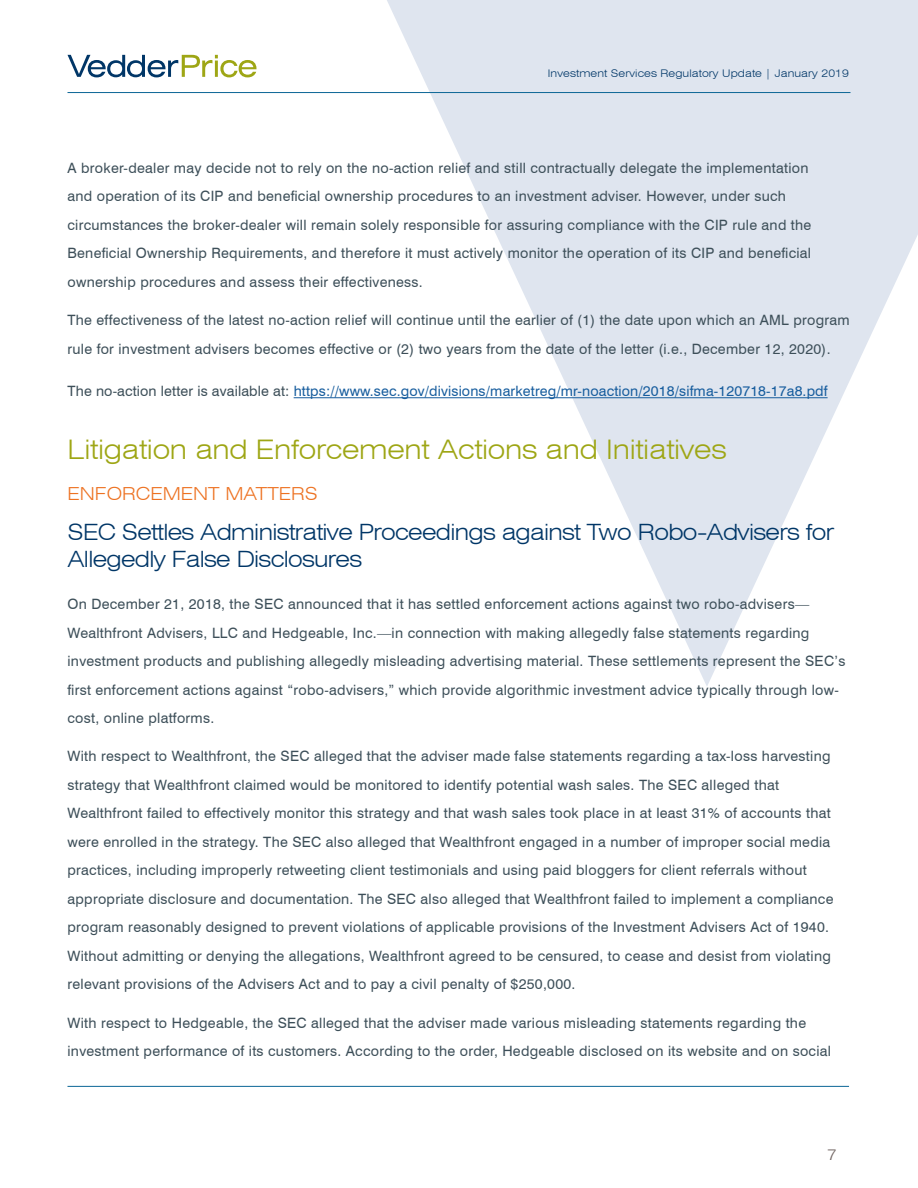
<style>
.page{position:relative;width:918px;height:1188px;background:#fff}
.page>*{position:absolute;margin:0;border:0;box-sizing:border-box;transform-origin:0 0}
.t1{font:300 expanded 27px "Swiss 721 BT";letter-spacing:-.01em;color:#9ea615}
.t2{font:300 expanded 22.5px/27px "Swiss 721 BT";letter-spacing:-.03em;color:#003667}
.t3{font:300 expanded 18px "Swiss 721 BT";color:#ed7222}
.t4{font:300 expanded 15px "Swiss 721 BT";color:#726663}
.t5{font:14.25px/28.5px "Swiss 721 BT";letter-spacing:.02em;color:#3d4f59}
.t6{font:14.25px "Swiss 721 BT";letter-spacing:.01em;color:#175d9e}
.t7{font:300 expanded 10.5px "Swiss 721 BT";letter-spacing:.01em;color:#003667}
.s1{color:#3d4f59}
</style>
<div class="page">
<svg style="left:351px;top:0;width:567px;height:686px;fill:#dfe5ef"></svg>
<svg style="left:68px;top:55px;width:188px;height:22px"></svg>
<hr style="left:68px;top:1086px;width:781px;height:1px;background:#0b6696">
<hr style="left:68px;top:92px;width:782px;height:1px;background:#0b6696">
<hr style="left:294px;top:397px;width:534px;height:1px;background:#175d9e">
<p class="t7" style="left:548px;top:67px;width:303px">Investment Services Regulatory Update | January 2019</p>
<p class="t5" style="left:68px;top:153px;width:745px">A broker-dealer may decide not to rely on the no-action relief and still contractually delegate the implementation and operation of its CIP and beneficial ownership procedures to an investment adviser. However, under such circumstances the broker-dealer will remain solely responsible for assuring compliance with the CIP rule and the Beneficial Ownership Requirements, and therefore it must actively monitor the operation of its CIP and beneficial ownership procedures and assess their effectiveness.</p>
<p class="t5" style="left:68px;top:306px;width:784px">The effectiveness of the latest no-action relief will continue until the earlier of (1) the date upon which an AML program rule for investment advisers becomes effective or (2) two years from the date of the letter (i.e., December 12, 2020).</p>
<p class="t6" style="left:68px;top:383px;width:762px"><span class="s1">The no-action letter is available at:</span> https://www.sec.gov/divisions/marketreg/mr-noaction/2018/sifma-120718-17a8.pdf</p>
<h1 class="t1" style="left:68px;top:434px;width:661px">Litigation and Enforcement Actions and Initiatives</h1>
<p class="t3" style="left:68px;top:483px;width:252px">ENFORCEMENT MATTERS</p>
<h2 class="t2" style="left:68px;top:519px;width:768px">SEC Settles Administrative Proceedings against Two Robo-Advisers for<br>Allegedly False Disclosures</h2>
<p class="t5" style="left:68px;top:590px;width:779px">On December 21, 2018, the SEC announced that it has settled enforcement actions against two robo-advisers— Wealthfront Advisers, LLC and Hedgeable, Inc.—in connection with making allegedly false statements regarding investment products and publishing allegedly misleading advertising material. These settlements represent the SEC’s first enforcement actions against “robo-advisers,” which provide algorithmic investment advice typically through low&shy;cost, online platforms.</p>
<p class="t5" style="left:68px;top:742px;width:768px">With respect to Wealthfront, the SEC alleged that the adviser made false statements regarding a tax-loss harvesting strategy that Wealthfront claimed would be monitored to identify potential wash sales. The SEC alleged that Wealthfront failed to effectively monitor this strategy and that wash sales took place in at least 31% of accounts that were enrolled in the strategy. The SEC also alleged that Wealthfront engaged in a number of improper social media practices, including improperly retweeting client testimonials and using paid bloggers for client referrals without appropriate disclosure and documentation. The SEC also alleged that Wealthfront failed to implement a compliance program reasonably designed to prevent violations of applicable provisions of the Investment Advisers Act of 1940.<br>Without admitting or denying the allegations, Wealthfront agreed to be censured, to cease and desist from violating relevant provisions of the Advisers Act and to pay a civil penalty of $250,000.</p>
<p class="t5" style="left:68px;top:1008px;width:765px">With respect to Hedgeable, the SEC alleged that the adviser made various misleading statements regarding the investment performance of its customers. According to the order, Hedgeable disclosed on its website and on social</p>
<p class="t4" style="left:827px;top:1146px;width:11px">7</p>
</div>
